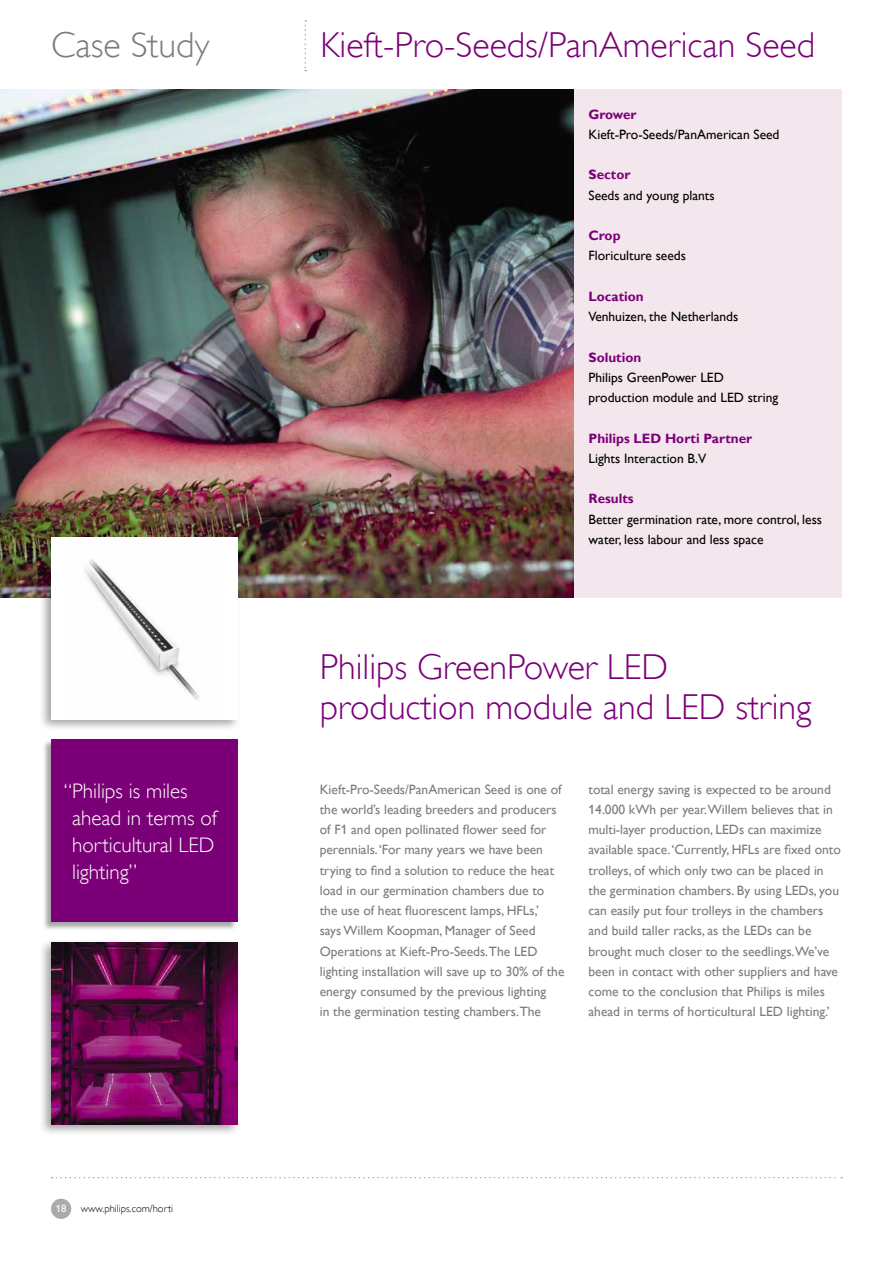
<style>
.page{position:relative;width:893px;height:1263px;background:#fff}
.page>*{position:absolute;margin:0;border:0;box-sizing:border-box;transform-origin:0 0}
.t1{font:36px/40.5px "Gill Sans Alt One WGL Light";color:#7b0078}
.t2{font:36px "Gill Sans Alt One WGL Light";color:#7c7c7c}
.t3{font:21px/27px "Gill Sans Alt One WGL Light";color:#fff}
.t4{font:13.5px/20.2px "Gill Sans Alt One WGL";color:#7c7c7c}
.t5{font:13.5px/20.2px "Gill Sans Alt One WGL";color:#000}
.t6{font:700 13.5px "Gill Sans Alt One WGL";color:#7b0078}
.t7{font:10.5px "Gill Sans Alt One WGL Light";color:#000}
.t8{font:10.5px "Gill Sans Alt One WGL";color:#fff}
</style>
<div class="page">
<div style="left:51px;top:1199px;width:20px;height:20px;background:#aaa;border-radius:50%"></div>
<svg style="left:52px;top:1177px;width:790px;height:1px"></svg>
<div style="left:573px;top:89px;width:269px;height:509px;background:#f3e6ed"></div>
<img style="left:0;top:89px;width:573px;height:509px">
<div style="left:39px;top:533px;width:202px;height:199px;background:#000;opacity:.35"></div>
<div style="left:51px;top:537px;width:186px;height:182px;background:#fff"></div>
<img style="left:85px;top:559px;width:115px;height:141px">
<div style="left:39px;top:938px;width:202px;height:199px;background:#000;opacity:.35"></div>
<img style="left:51px;top:942px;width:186px;height:182px">
<svg style="left:304px;top:20px;width:2px;height:51px"></svg>
<div style="left:42px;top:739px;width:196px;height:192px;background:#000;opacity:.35"></div>
<div style="left:51px;top:740px;width:186px;height:182px;background:#7b0078"></div>
<h1 class="t2" style="left:51px;top:21px;width:160px">Case Study</h1>
<h2 class="t3" style="left:72px;top:777px;width:146px;text-indent:-8px">“Philips is miles ahead in terms of horticultural LED lighting”</h2>
<p class="t8" style="left:56px;top:1201px;width:12px">18</p>
<p class="t7" style="left:81px;top:1202px;width:94px">www.philips.com/horti</p>
<h1 class="t1" style="left:320px;top:25px;width:496px">Kieft-Pro-Seeds/PanAmerican Seed</h1>
<p class="t6" style="left:588px;top:105px;width:50px">Grower</p>
<p class="t5" style="left:588px;top:124px;width:192px">Kieft-Pro-Seeds/PanAmerican Seed</p>
<p class="t6" style="left:588px;top:165px;width:43px">Sector</p>
<p class="t5" style="left:588px;top:185px;width:128px">Seeds and young plants</p>
<p class="t6" style="left:588px;top:226px;width:34px">Crop</p>
<p class="t5" style="left:588px;top:245px;width:99px">Floriculture seeds</p>
<p class="t6" style="left:588px;top:287px;width:57px">Location</p>
<p class="t5" style="left:588px;top:306px;width:151px">Venhuizen, the Netherlands</p>
<p class="t6" style="left:588px;top:348px;width:54px">Solution</p>
<p class="t5" style="left:588px;top:367px;width:191px">Philips GreenPower LED production module and LED string</p>
<p class="t6" style="left:588px;top:429px;width:165px">Philips LED Horti Partner</p>
<p class="t5" style="left:588px;top:448px;width:119px">Lights Interaction B.V</p>
<p class="t6" style="left:588px;top:489px;width:47px">Results</p>
<p class="t5" style="left:588px;top:509px;width:235px">Better germination rate, more control, less water, less labour and less space</p>
<h1 class="t1" style="left:320px;top:647px;width:493px">Philips GreenPower LED production module and LED string</h1>
<p class="t4" style="left:320px;top:779px;width:246px">Kieft-Pro-Seeds/PanAmerican Seed is one of the world’s leading breeders and producers of F1 and open pollinated flower seed for perennials. ‘For many years we have been trying to find a solution to reduce the heat load in our germination chambers due to the use of heat fluorescent lamps, HFLs,’<br>says Willem Koopman, Manager of Seed Operations at Kieft-Pro-Seeds.The LED lighting installation will save up to 30% of the energy consumed by the previous lighting<br>in the germination testing chambers.The</p>
<p class="t4" style="left:588px;top:779px;width:254px">total energy saving is expected to be around 14.000 kWh per year.Willem believes that in multi-layer production, LEDs can maximize available space.‘Currently, HFLs are fixed onto trolleys, of which only two can be placed in the germination chambers. By using LEDs, you can easily put four trolleys in the chambers and build taller racks, as the LEDs can be brought much closer to the seedlings.We’ve been in contact with other suppliers and have come to the conclusion that Philips is miles ahead in terms of horticultural LED lighting.’</p>
</div>
